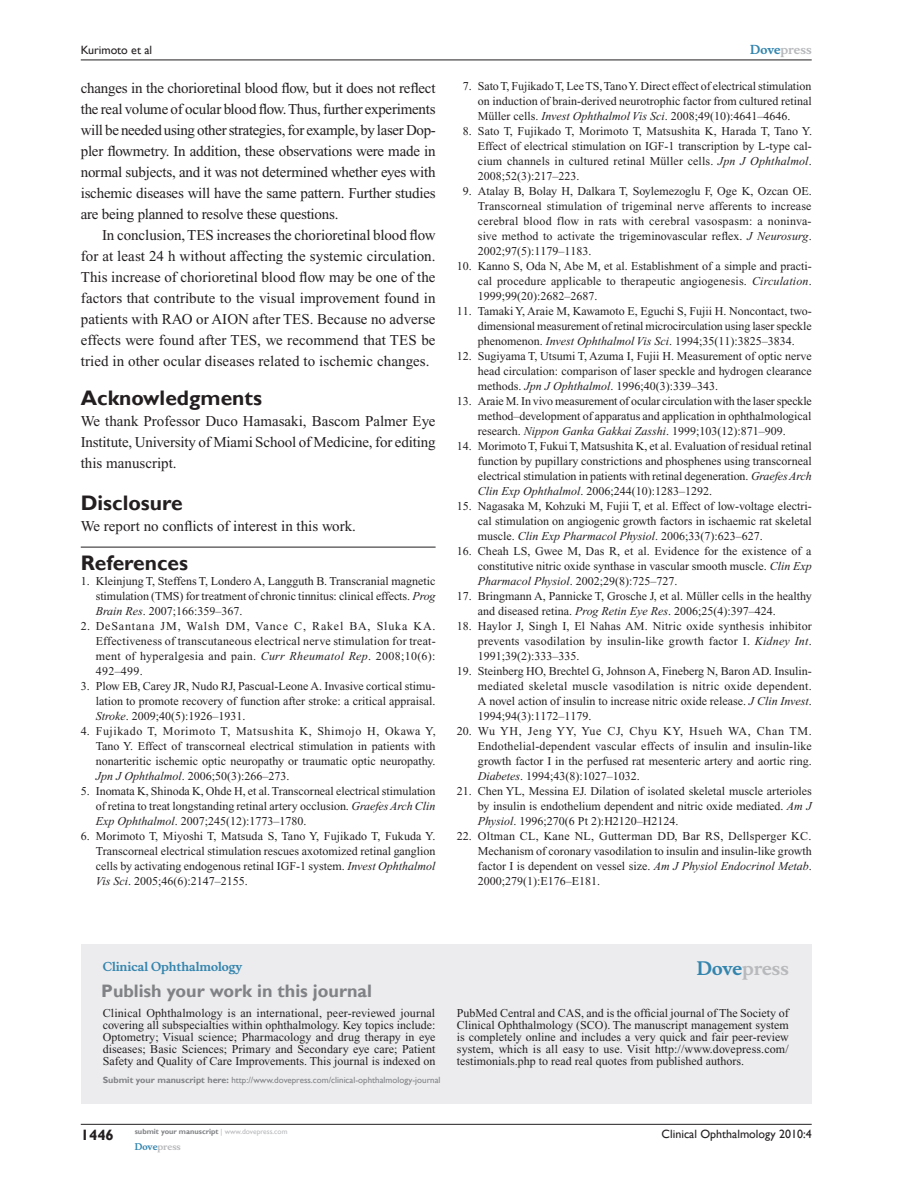
<style>
.page{position:relative;width:918px;height:1188px;background:#fff}
.page>*{position:absolute;margin:0;border:0;box-sizing:border-box;transform-origin:0 0}
.t1{font:700 21px "Gill Sans";color:#231f20}
.t2{font:700 18px "Gill Sans";color:#808285}
.t3{font:700 18px "Musee";color:#b8b9bc}
.t4{font:15px/21px "Times New Roman";color:#231f20;text-align:justify}
.t5{font:700 15px "Gill Sans";color:#231f20}
.t6{font:12px/15px "Times New Roman";color:#231f20;text-align:justify}
.t7{font:12px "Gill Sans";color:#231f20}
.t8{font:700 12px "Musee";color:#3485ae}
.t9{font:700 12px "Musee";color:#b8b9bc}
.t10{font:9px "Gill Sans";color:#808285}
.t11{font:700 9px "Musee";color:#b8b9bc}
.t12{font:700 7.5px "Gill Sans";color:#808285}
.s1{font-style:italic}
.s2{color:#3485ae}
.s3{font-weight:700}
.s4{font-weight:400;color:#b8b9bc}
</style>
<div class="page">
<div style="left:81px;top:944px;width:731px;height:159px;background:#ececee"></div>
<hr style="left:81px;top:1124px;width:731px;height:1px;background:#231f20">
<hr style="left:81px;top:60px;width:731px;height:1px;background:#231f20">
<hr style="left:81px;top:547px;width:355px;height:1px;background:#231f20">
<p class="t7" style="left:81px;top:43px;width:73px">Kurimoto et al</p>
<p class="t4" style="left:81px;top:77px;width:357px">changes in the chorioretinal blood flow, but it does not reflect the real volume of ocular blood flow. Thus, further experiments will be needed using other strategies, for example, by laser Dop&shy;pler flowmetry. In addition, these observations were made in normal subjects, and it was not determined whether eyes with ischemic diseases will have the same pattern. Further studies are being planned to resolve these questions.</p>
<p class="t4" style="left:81px;top:224px;width:356px;text-indent:21px">In conclusion, TES increases the chorioretinal blood flow for at least 24 h without affecting the systemic circulation.<br>This increase of chorioretinal blood flow may be one of the factors that contribute to the visual improvement found in patients with RAO or AION after TES. Because no adverse effects were found after TES, we recommend that TES be tried in other ocular diseases related to ischemic changes.</p>
<h1 class="t1" style="left:81px;top:385px;width:183px">Acknowledgments</h1>
<p class="t4" style="left:81px;top:410px;width:356px">We thank Professor Duco Hamasaki, Bascom Palmer Eye Institute, University of Miami School of Medicine, for editing this manuscript.</p>
<h1 class="t1" style="left:81px;top:490px;width:103px">Disclosure</h1>
<p class="t4" style="left:81px;top:515px;width:277px">We report no conflicts of interest in this work.</p>
<h1 class="t1" style="left:81px;top:550px;width:109px">References</h1>
<p class="t6" style="left:96px;top:574px;width:341px;text-indent:-15px">1. Kleinjung T, Steffens T, Londero A, Langguth B. Transcranial magnetic stimulation (TMS) for treatment of chronic tinnitus: clinical effects. <span class="s1">Prog Brain Res</span>. 2007;166:359–367.</p>
<p class="t6" style="left:96px;top:619px;width:342px;text-indent:-15px">2. DeSantana JM, Walsh DM, Vance C, Rakel BA, Sluka KA.<br>Effectiveness of transcutaneous electrical nerve stimulation for treat&shy;ment of hyperalgesia and pain. <span class="s1">Curr Rheumatol Rep</span>. 2008;10(6):<br>492–499.</p>
<p class="t6" style="left:96px;top:679px;width:341px;text-indent:-15px">3. Plow EB, Carey JR, Nudo RJ, Pascual-Leone A. Invasive cortical stimu&shy;lation to promote recovery of function after stroke: a critical appraisal.<br><span class="s1">Stroke</span>. 2009;40(5):1926–1931.</p>
<p class="t6" style="left:96px;top:724px;width:342px;text-indent:-15px">4. Fujikado T, Morimoto T, Matsushita K, Shimojo H, Okawa Y, Tano Y. Effect of transcorneal electrical stimulation in patients with nonarteritic ischemic optic neuropathy or traumatic optic neuropathy.<br><span class="s1">Jpn J Ophthalmol</span>. 2006;50(3):266–273.</p>
<p class="t6" style="left:96px;top:784px;width:341px;text-indent:-15px">5. Inomata K, Shinoda K, Ohde H, et al. Transcorneal electrical stimulation of retina to treat longstanding retinal artery occlusion. <span class="s1">Graefes Arch Clin Exp Ophthalmol</span>. 2007;245(12):1773–1780.</p>
<p class="t6" style="left:96px;top:829px;width:341px;text-indent:-15px">6. Morimoto T, Miyoshi T, Matsuda S, Tano Y, Fujikado T, Fukuda Y.<br>Transcorneal electrical stimulation rescues axotomized retinal ganglion cells by activating endogenous retinal IGF-1 system. <span class="s1">Invest Ophthalmol Vis Sci</span>. 2005;46(6):2147–2155.</p>
<p class="t9" style="left:750px;top:43px;width:63px"><span class="s2">Dove</span>press</p>
<p class="t6" style="left:478px;top:79px;width:335px;text-indent:-15px">7. Sato T, Fujikado T, Lee TS, Tano Y. Direct effect of electrical stimulation on induction of brain-derived neurotrophic factor from cultured retinal Müller cells. <span class="s1">Invest Ophthalmol Vis Sci</span>. 2008;49(10):4641–4646.</p>
<p class="t6" style="left:478px;top:124px;width:336px;text-indent:-15px">8. Sato T, Fujikado T, Morimoto T, Matsushita K, Harada T, Tano Y.<br>Effect of electrical stimulation on IGF-1 transcription by L-type cal&shy;cium channels in cultured retinal Müller cells. <span class="s1">Jpn J Ophthalmol</span>.<br>2008;52(3):217–223.</p>
<p class="t6" style="left:478px;top:184px;width:335px;text-indent:-15px">9. Atalay B, Bolay H, Dalkara T, Soylemezoglu F, Oge K, Ozcan OE.<br>Transcorneal stimulation of trigeminal nerve afferents to increase cerebral blood flow in rats with cerebral vasospasm: a noninva&shy;sive method to activate the trigeminovascular reflex. <span class="s1">J Neurosurg</span>.<br>2002;97(5):1179–1183.</p>
<p class="t6" style="left:478px;top:259px;width:335px;text-indent:-21px">10. Kanno S, Oda N, Abe M, et al. Establishment of a simple and practi&shy;cal procedure applicable to therapeutic angiogenesis. <span class="s1">Circulation</span>.<br>1999;99(20):2682–2687.</p>
<p class="t6" style="left:478px;top:304px;width:335px;text-indent:-21px">11. Tamaki Y, Araie M, Kawamoto E, Eguchi S, Fujii H. Noncontact, two&shy;dimensional measurement of retinal microcirculation using laser speckle phenomenon. <span class="s1">Invest Ophthalmol Vis Sci</span>. 1994;35(11):3825–3834.</p>
<p class="t6" style="left:478px;top:349px;width:335px;text-indent:-21px">12. Sugiyama T, Utsumi T, Azuma I, Fujii H. Measurement of optic nerve head circulation: comparison of laser speckle and hydrogen clearance methods. <span class="s1">Jpn J Ophthalmol</span>. 1996;40(3):339–343.</p>
<p class="t6" style="left:478px;top:394px;width:335px;text-indent:-21px">13. Araie M. In vivo measurement of ocular circulation with the laser speckle method–development of apparatus and application in ophthalmological research. <span class="s1">Nippon Ganka Gakkai Zasshi</span>. 1999;103(12):871–909.</p>
<p class="t6" style="left:478px;top:439px;width:335px;text-indent:-21px">14. Morimoto T, Fukui T, Matsushita K, et al. Evaluation of residual retinal function by pupillary constrictions and phosphenes using transcorneal electrical stimulation in patients with retinal degeneration. <span class="s1">Graefes Arch Clin Exp Ophthalmol</span>. 2006;244(10):1283–1292.</p>
<p class="t6" style="left:478px;top:499px;width:335px;text-indent:-21px">15. Nagasaka M, Kohzuki M, Fujii T, et al. Effect of low-voltage electri&shy;cal stimulation on angiogenic growth factors in ischaemic rat skeletal muscle. <span class="s1">Clin Exp Pharmacol Physiol</span>. 2006;33(7):623–627.</p>
<p class="t6" style="left:478px;top:544px;width:335px;text-indent:-21px">16. Cheah LS, Gwee M, Das R, et al. Evidence for the existence of a constitutive nitric oxide synthase in vascular smooth muscle. <span class="s1">Clin Exp Pharmacol Physiol</span>. 2002;29(8):725–727.</p>
<p class="t6" style="left:478px;top:589px;width:335px;text-indent:-21px">17. Bringmann A, Pannicke T, Grosche J, et al. Müller cells in the healthy and diseased retina. <span class="s1">Prog Retin Eye Res</span>. 2006;25(4):397–424.</p>
<p class="t6" style="left:478px;top:619px;width:336px;text-indent:-21px">18. Haylor J, Singh I, El Nahas AM. Nitric oxide synthesis inhibitor prevents vasodilation by insulin-like growth factor I. <span class="s1">Kidney Int</span>.<br>1991;39(2):333–335.</p>
<p class="t6" style="left:478px;top:664px;width:335px;text-indent:-21px">19. Steinberg HO, Brechtel G, Johnson A, Fineberg N, Baron AD. Insulin&shy;mediated skeletal muscle vasodilation is nitric oxide dependent.<br>A novel action of insulin to increase nitric oxide release. <span class="s1">J Clin Invest</span>.<br>1994;94(3):1172–1179.</p>
<p class="t6" style="left:478px;top:724px;width:336px;text-indent:-21px">20. Wu YH, Jeng YY, Yue CJ, Chyu KY, Hsueh WA, Chan TM.<br>Endothelial-dependent vascular effects of insulin and insulin-like growth factor I in the perfused rat mesenteric artery and aortic ring.<br><span class="s1">Diabetes</span>. 1994;43(8):1027–1032.</p>
<p class="t6" style="left:478px;top:784px;width:335px;text-indent:-21px">21. Chen YL, Messina EJ. Dilation of isolated skeletal muscle arterioles by insulin is endothelium dependent and nitric oxide mediated. <span class="s1">Am J Physiol</span>. 1996;270(6 Pt 2):H2120–H2124.</p>
<p class="t6" style="left:478px;top:829px;width:335px;text-indent:-21px">22. Oltman CL, Kane NL, Gutterman DD, Bar RS, Dellsperger KC.<br>Mechanism of coronary vasodilation to insulin and insulin-like growth factor I is dependent on vessel size. <span class="s1">Am J Physiol Endocrinol Metab</span>.<br>2000;279(1):E176–E181.</p>
<p class="t8" style="left:103px;top:959px;width:141px">Clinical Ophthalmology</p>
<h2 class="t2" style="left:101px;top:980px;width:272px">Publish your work in this journal</h2>
<h2 class="t3" style="left:697px;top:958px;width:94px"><span class="s2">Dove</span>press</h2>
<p class="t6" style="left:103px;top:1007px;width:334px;line-height:12px">Clinical Ophthalmology is an international, peer-reviewed journal covering all subspecialties within ophthalmology. Key topics include:<br>Optometry; Visual science; Pharmacology and drug therapy in eye diseases; Basic Sciences; Primary and Secondary eye care; Patient Safety and Quality of Care Improvements. This journal is indexed on</p>
<p class="t6" style="left:457px;top:1007px;width:333px;line-height:12px">PubMed Central and CAS, and is the official journal of The Society of Clinical Ophthalmology (SCO). The manuscript management system is completely online and includes a very quick and fair peer-review system, which is all easy to use. Visit http://www.dovepress.com/ testimonials.php to read real quotes from published authors.</p>
<p class="t10" style="left:103px;top:1075px;width:339px"><span class="s3">Submit your manuscript here:</span> http://www.dovepress.com/clinical-ophthalmology-journal</p>
<p class="t5" style="left:81px;top:1126px;width:35px">1446</p>
<p class="t12" style="left:135px;top:1127px;width:154px">submit your manuscript <span class="s4">| www.dovepress.com</span></p>
<p class="t11" style="left:135px;top:1141px;width:48px"><span class="s2">Dove</span>press</p>
<p class="t7" style="left:662px;top:1127px;width:152px">Clinical Ophthalmology 2010:4</p>
</div>
